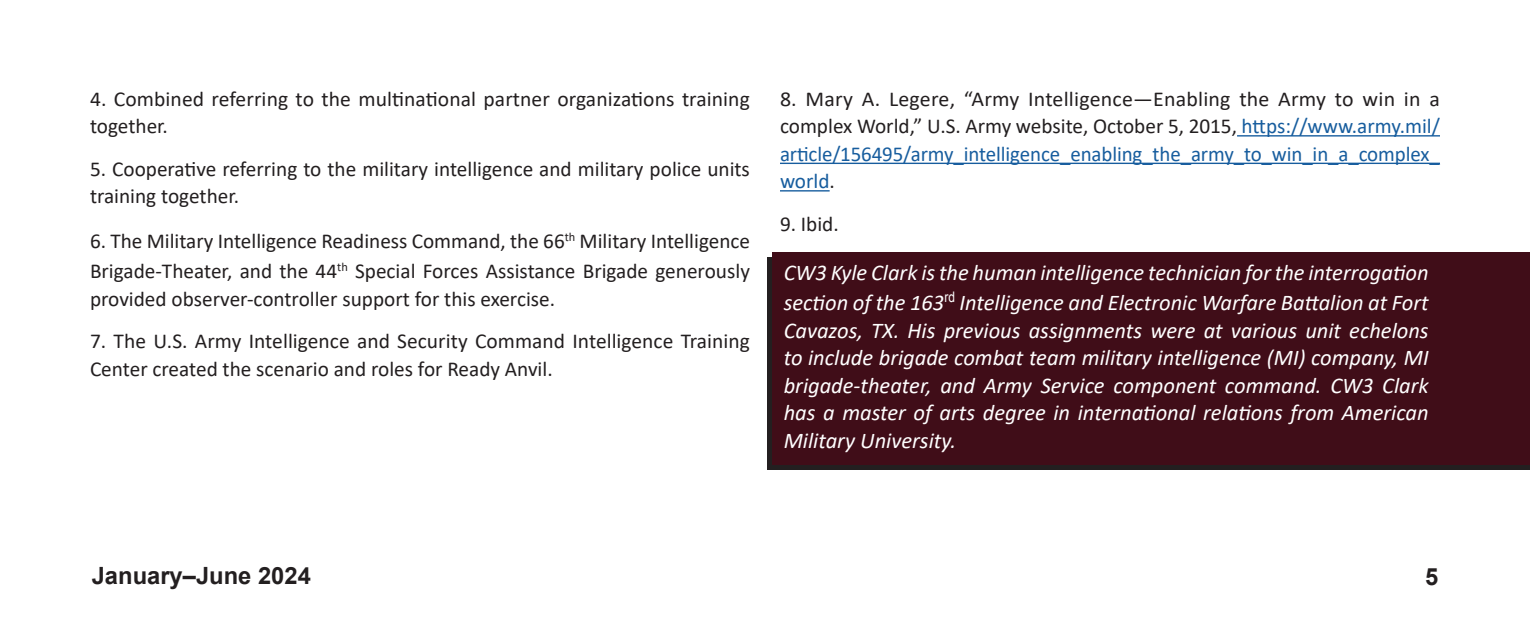
<style>
.page{position:relative;width:1530px;height:630px;background:#fff}
.page>*{position:absolute;margin:0;border:0;box-sizing:border-box;transform-origin:0 0}
.t1{font:700 23.75px "Arial";color:#231f20}
.Biography__Consolidating_Gains{font:italic 22.5px/27.5px "Calibri";color:#fff}
.Endnote_text__Leading_11__Consolidating_{font:21.25px/27.5px "Calibri";color:#231f20}
.s1{color:#175d9e}
</style>
<div class="page">
<hr style="left:1237px;top:135px;width:203px;height:2px;background:#175d9e">
<hr style="left:780px;top:163px;width:660px;height:1px;background:#175d9e">
<hr style="left:780px;top:190px;width:50px;height:2px;background:#175d9e">
<div style="left:768px;top:257px;width:762px;height:212px;background:linear-gradient(to right,#231f20,#231f20)"></div>
<div style="left:772px;top:252px;width:758px;height:212px;background:#400d18"></div>
<p class="Endnote_text__Leading_11__Consolidating_" style="left:90px;top:85px;width:661px">4. Combined referring to the multinational partner organizations training together.</p>
<p class="Endnote_text__Leading_11__Consolidating_" style="left:90px;top:155px;width:661px">5. Cooperative referring to the military intelligence and military police units training together.</p>
<p class="Endnote_text__Leading_11__Consolidating_" style="left:90px;top:226px;width:662px;line-height:30px">6. The Military Intelligence Readiness Command, the 66<sup>th</sup> Military Intelligence<br>Brigade-Theater, and the 44<sup>th</sup> Special Forces Assistance Brigade generously</p>
<p class="Endnote_text__Leading_11__Consolidating_" style="left:90px;top:285px;width:467px">provided observer-controller support for this exercise.</p>
<p class="Endnote_text__Leading_11__Consolidating_" style="left:90px;top:327px;width:661px">7. The U.S. Army Intelligence and Security Command Intelligence Training<br>Center created the scenario and roles for Ready Anvil.</p>
<p class="Endnote_text__Leading_11__Consolidating_" style="left:780px;top:85px;width:661px;text-align:justify">8. Mary A. Legere, “Army Intelligence—Enabling the Army to win in a complex World,” U.S. Army website, October 5, 2015, <span class="s1">https://www.army.mil/ article/156495/army_intelligence_enabling_the_army_to_win_in_a_complex_ world</span>.</p>
<p class="Endnote_text__Leading_11__Consolidating_" style="left:780px;top:210px;width:60px">9. Ibid.</p>
<p class="Biography__Consolidating_Gains" style="left:784px;top:257px;width:647px;line-height:30px">CW3 Kyle Clark is the human intelligence technician for the interrogation section of the 163<sup>rd</sup> Intelligence and Electronic Warfare Battalion at Fort</p>
<p class="Biography__Consolidating_Gains" style="left:784px;top:315px;width:646px;text-align:justify">Cavazos, TX. His previous assignments were at various unit echelons to include brigade combat team military intelligence (MI) company, MI brigade-theater, and Army Service component command. CW3 Clark has a master of arts degree in international relations from American Military University.</p>
<p class="t1" style="left:92px;top:559px;width:221px">January–June 2024</p>
<p class="t1" style="left:1425px;top:560px;width:15px">5</p>
</div>
